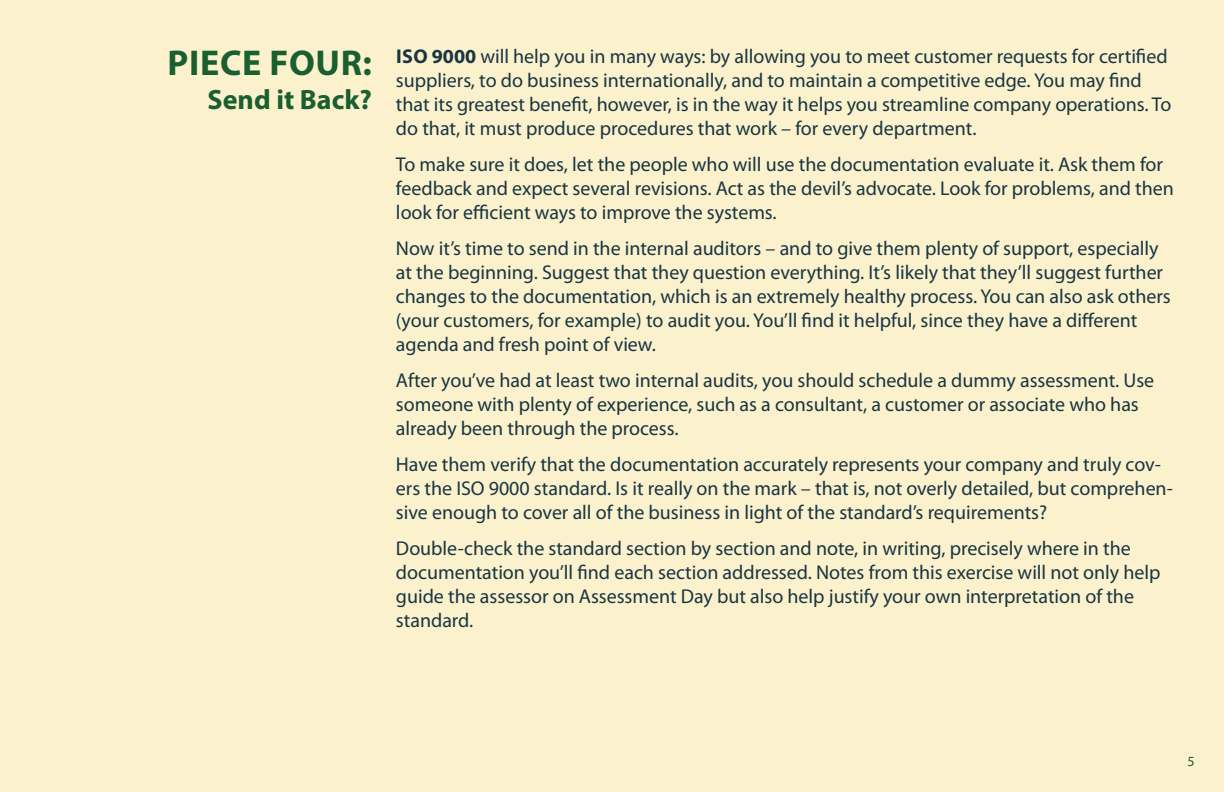
<style>
.page{position:relative;width:1224px;height:792px;background:#fcf1cd}
.page>*{position:absolute;margin:0;border:0;box-sizing:border-box;transform-origin:0 0}
.t1{font:700 36px "Myriad Pro";letter-spacing:.02em;color:#195f30}
.t2{font:700 28px "Myriad Pro";color:#195f30}
.t3{font:20px/24px "Myriad Pro";color:#183642}
.t4{font:14px "Myriad Pro";color:#195f30}
.s1{font-weight:700}
</style>
<div class="page">
<h1 class="t1" style="left:168px;top:40px;width:206px">PIECE FOUR:</h1>
<h2 class="t2" style="left:208px;top:81px;width:166px">SEND IT BACK?</h2>
<p class="t3" style="left:396px;top:44px;width:777px"><span class="s1">ISO 9000</span> will help you in many ways: by allowing you to meet customer requests for certified suppliers, to do business internationally, and to maintain a competitive edge. You may find that its greatest benefit, however, is in the way it helps you streamline company operations. To do that, it must produce procedures that work – for every department.</p>
<p class="t3" style="left:396px;top:152px;width:779px">To make sure it does, let the people who will use the documentation evaluate it. Ask them for feedback and expect several revisions. Act as the devil’s advocate. Look for problems, and then look for efficient ways to improve the systems.</p>
<p class="t3" style="left:396px;top:236px;width:776px">Now it’s time to send in the internal auditors – and to give them plenty of support, especially at the beginning. Suggest that they question everything. It’s likely that they’ll suggest further changes to the documentation, which is an extremely healthy process. You can also ask others (your customers, for example) to audit you. You’ll find it helpful, since they have a different agenda and fresh point of view.</p>
<p class="t3" style="left:396px;top:368px;width:760px">After you’ve had at least two internal audits, you should schedule a dummy assessment. Use someone with plenty of experience, such as a consultant, a customer or associate who has already been through the process.</p>
<p class="t3" style="left:396px;top:452px;width:778px">Have them verify that the documentation accurately represents your company and truly cov&shy;ers the ISO 9000 standard. Is it really on the mark – that is, not overly detailed, but comprehen&shy;sive enough to cover all of the business in light of the standard’s requirements?</p>
<p class="t3" style="left:396px;top:536px;width:766px">Double-check the standard section by section and note, in writing, precisely where in the documentation you’ll find each section addressed. Notes from this exercise will not only help guide the assessor on Assessment Day but also help justify your own interpretation of the standard.</p>
<p class="t4" style="left:1187px;top:753px;width:9px">5</p>
</div>
